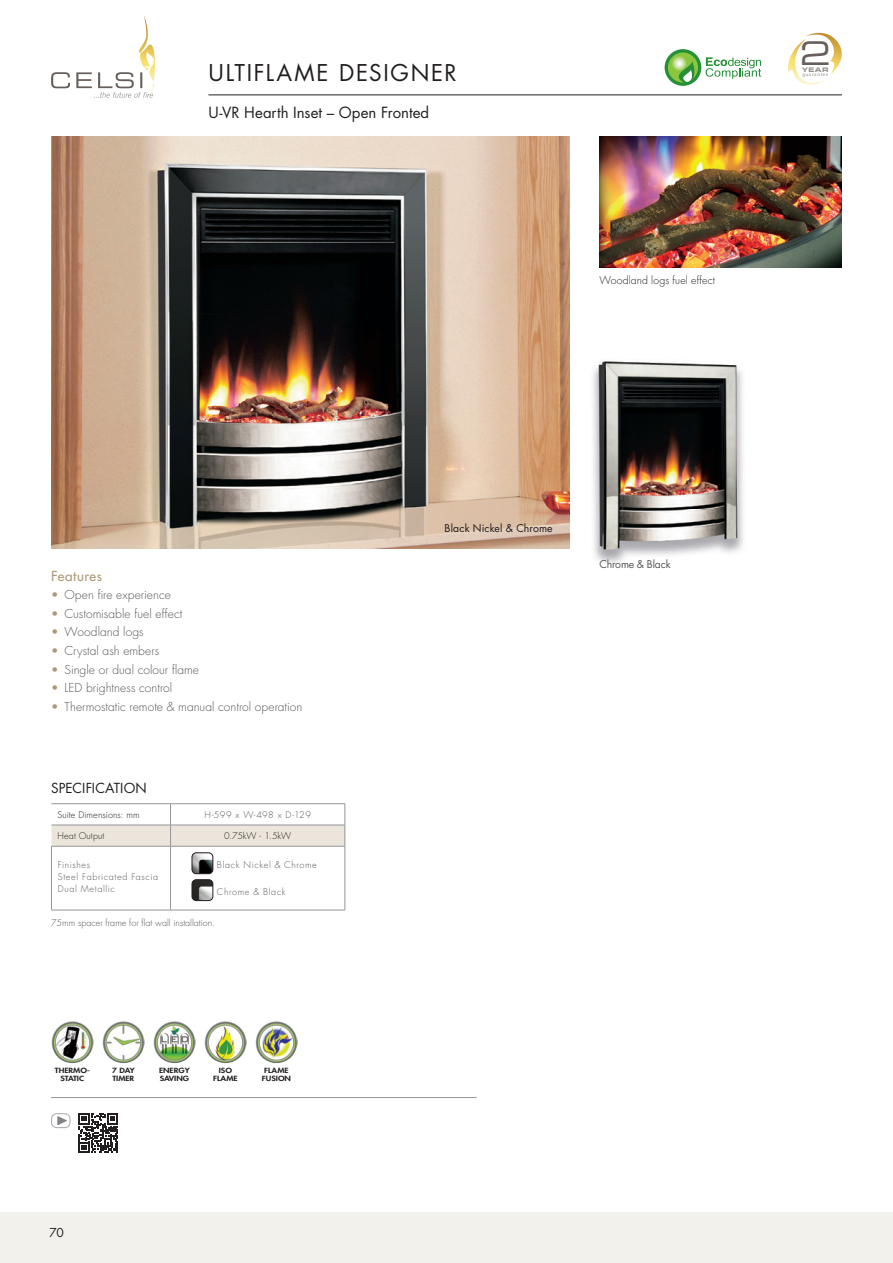
<style>
.page{position:relative;width:893px;height:1263px;background:#fff}
.page>*{position:absolute;margin:0;border:0;box-sizing:border-box;transform-origin:0 0}
.t1{font:32.4px "Eurostile Extended Two";color:#665f5b}
.t2{font:22.5px "Futura";letter-spacing:.08em;color:#231f20}
.t3{font:15px "Futura";letter-spacing:.005em;color:#231f20}
.t4{font:13.5px "Futura";letter-spacing:.005em;color:#231f20}
.t5{font:13.5px "Futura";letter-spacing:.04em;color:#b09876}
.t6{font:300 12px "Futura";letter-spacing:.005em;color:#57585a}
.t7{font:12px "Futura";color:#231f20}
.t8{font:300 10.5px "Futura";letter-spacing:.01em;color:#231f20}
.t9{font:10.5px "Futura";letter-spacing:.015em;color:#231f20}
.t10{font:10.5px "Futura";letter-spacing:-.015em;color:#57585a}
.t11{font:300 9px/12px "Futura";letter-spacing:.06em;color:#57585a}
.t12{font:300 9px "Futura";letter-spacing:.01em;color:#231f20}
.t13{font:300 9px "Futura";color:#57585a}
.t14{font:300 9px "Futura";letter-spacing:.04em;color:#57585a}
.t15{font:800 6.9px/7.5px "Futura";color:#231f20;text-align:center;scale:1.22 1}
.t16{font:6.3px "Eurostile Bold Extended Two";color:#96928e}
.t17{font:4.5px "Humanist 777 BT Roman B";letter-spacing:.14em;color:#96928e}
.s1{color:#b09876}
</style>
<div class="page">
<img style="left:51px;top:136px;width:519px;height:413px">
<img style="left:593px;top:361px;width:150px;height:202px">
<img style="left:600px;top:136px;width:242px;height:132px">
<img style="left:51px;top:1020px;width:43px;height:43px;border-radius:21px">
<img style="left:102px;top:1020px;width:43px;height:43px;border-radius:21px">
<img style="left:153px;top:1042px;width:28px;height:21px">
<img style="left:204px;top:1020px;width:43px;height:43px;border-radius:21px">
<img style="left:255px;top:1020px;width:43px;height:43px;border-radius:21px">
<div style="left:0;top:1212px;width:893px;height:51px;background:#f3f1ec"></div>
<hr style="left:208px;top:95px;width:634px;height:1px;background:#231f20">
<svg style="left:665px;top:49px;width:96px;height:37px"></svg>
<svg style="left:788px;top:32px;width:54px;height:53px"></svg>
<img style="left:139px;top:16px;width:7px;height:34px">
<svg style="left:51px;top:72px;width:104px;height:26px"></svg>
<hr style="left:51px;top:1097px;width:425px;height:1px;background:#939598">
<svg style="left:78px;top:1113px;width:40px;height:40px"></svg>
<div style="left:51px;top:1113px;width:19px;height:15px;border:1px solid #a8a9ad;border-radius:5px"></div>
<svg style="left:57px;top:1116px;width:11px;height:10px"></svg>
<hr style="left:51px;top:846px;width:120px;height:1px;background:#939598">
<hr style="left:51px;top:847px;width:1px;height:63px;background:#939598">
<hr style="left:171px;top:846px;width:174px;height:1px;background:#939598">
<hr style="left:170px;top:847px;width:1px;height:63px;background:#939598">
<hr style="left:344px;top:847px;width:1px;height:63px;background:#939598">
<hr style="left:51px;top:910px;width:120px;height:1px;background:#939598">
<hr style="left:171px;top:910px;width:174px;height:1px;background:#939598">
<svg style="left:51px;top:803px;width:295px;height:43px"></svg>
<hr style="left:51px;top:803px;width:120px;height:1px;background:#939598">
<hr style="left:171px;top:803px;width:174px;height:1px;background:#939598">
<hr style="left:51px;top:825px;width:120px;height:1px;background:#939598">
<hr style="left:171px;top:825px;width:174px;height:1px;background:#939598">
<img style="left:192px;top:853px;width:21px;height:21px">
<div style="left:192px;top:853px;width:21px;height:21px;border:1px solid #231f20;border-radius:4px"></div>
<img style="left:192px;top:880px;width:21px;height:20px">
<div style="left:192px;top:879px;width:21px;height:22px;border:1px solid #231f20;border-radius:4px"></div>
<h1 class="t1" style="left:800px;top:31px;width:33px">2</h1>
<p class="t16" style="left:802px;top:65px;width:28px">YEAR</p>
<h2 class="t2" style="left:208px;top:58px;width:250px">ULTIFLAME DESIGNER</h2>
<p class="t17" style="left:802px;top:72px;width:27px">guarantee</p>
<p class="t3" style="left:208px;top:102px;width:222px">U-VR Hearth Inset – Open Fronted</p>
<p class="t5" style="left:51px;top:567px;width:52px">Features</p>
<p class="t6" style="left:51px;top:587px;width:121px"><span class="s1">•</span> Open fire experience</p>
<p class="t6" style="left:51px;top:606px;width:133px"><span class="s1">•</span> Customisable fuel effect</p>
<p class="t6" style="left:51px;top:624px;width:94px"><span class="s1">•</span> Woodland logs</p>
<p class="t6" style="left:51px;top:643px;width:110px"><span class="s1">•</span> Crystal ash embers</p>
<p class="t6" style="left:51px;top:662px;width:149px"><span class="s1">•</span> Single or dual colour flame</p>
<p class="t6" style="left:51px;top:680px;width:123px"><span class="s1">•</span> LED brightness control</p>
<p class="t6" style="left:51px;top:699px;width:253px"><span class="s1">•</span> Thermostatic remote &amp; manual control operation</p>
<p class="t4" style="left:51px;top:779px;width:97px">SPECIFICATION</p>
<p class="t12" style="left:57px;top:809px;width:84px">Suite Dimensions: mm</p>
<p class="t14" style="left:204px;top:809px;width:108px">H-599 x W-498 x D-129</p>
<p class="t12" style="left:57px;top:830px;width:48px">Heat Output</p>
<p class="t12" style="left:224px;top:830px;width:69px">0.75kW - 1.5kW</p>
<p class="t11" style="left:58px;top:858px;width:102px">Finishes<br>Steel Fabricated Fascia<br>Dual Metallic</p>
<p class="t11" style="left:217px;top:859px;width:101px">Black Nickel &amp; Chrome</p>
<p class="t11" style="left:217px;top:885px;width:70px">Chrome &amp; Black</p>
<p class="t13" style="left:51px;top:917px;width:165px">75mm spacer frame for flat wall installation.</p>
<p class="t15" style="left:55px;top:1067px;width:30px">THERMO-<br>STATIC</p>
<p class="t15" style="left:112px;top:1067px;width:20px;text-align:left">7 DAY<br>TIMER</p>
<p class="t15" style="left:159px;top:1067px;width:27px;text-align:left">ENERGY<br>SAVING</p>
<p class="t15" style="left:213px;top:1067px;width:21px">ISO<br>FLAME</p>
<p class="t15" style="left:262px;top:1067px;width:25px">FLAME<br>FUSION</p>
<p class="t7" style="left:49px;top:1224px;width:16px">70</p>
<p class="t8" style="left:600px;top:274px;width:117px">Woodland logs fuel effect</p>
<p class="t9" style="left:445px;top:520px;width:110px">Black Nickel &amp; Chrome</p>
<p class="t10" style="left:600px;top:557px;width:73px">Chrome &amp; Black</p>
</div>
